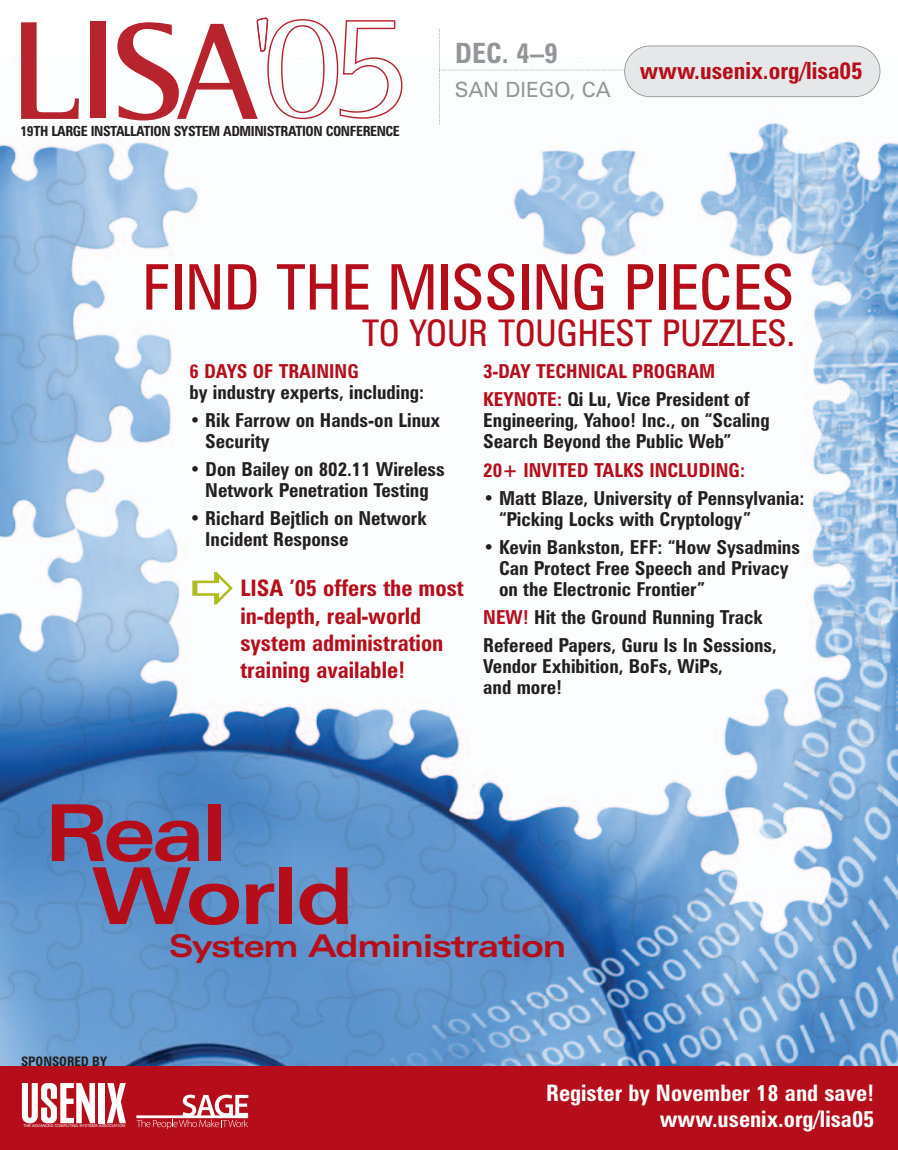
<style>
.page{position:relative;width:898px;height:1150px;background:#fff}
.page>*{position:absolute;margin:0;border:0;box-sizing:border-box;transform-origin:0 0}
.t1{font:700 expanded 78.75px "Zurich BT";letter-spacing:-.035em;color:#b50e1a}
.t2{font:condensed 63px "Zurich BT";color:#b50e1a}
.t3{font:condensed 36.75px "Zurich BT";color:#b50e1a}
.t4{font:700 expanded 31.5px "Zurich BT";letter-spacing:-.035em;color:#b50e1a}
.t5{font:700 condensed 28px "Zurich BT";color:#939598}
.t6{font:700 condensed 23.62px "Zurich BT";color:#b50e1a}
.t7{font:700 condensed 22.75px/27.3px "Zurich BT";color:#b50e1a}
.t8{font:700 condensed 22.75px/26.2px "Zurich BT";color:#fff;text-align:right}
.t9{font:21px "Zurich BT";color:#939598}
.t10{font:700 condensed 19.25px/21px "Zurich BT";color:#231f20}
.t11{font:700 condensed 19.25px/28px "Zurich BT";color:#b50e1a}
.t12{font:700 condensed 14px "Zurich BT";letter-spacing:-.03em;color:#231f20}
.t13{font:700 condensed 13.12px "Zurich BT";color:#231f20}
.t14{font:3.85px "Helvetica";color:#fff}
.s1{color:#231f20}
.s2{color:#b50e1a}
</style>
<div class="page">
<img style="left:0;top:57px;width:898px;height:1009px">
<svg style="left:21px;top:22px;width:58px;height:97px"></svg>
<div style="left:90px;top:22px;width:15px;height:96px;background:#b7242e"></div>
<svg style="left:117px;top:18px;width:285px;height:102px"></svg>
<div style="left:0;top:1066px;width:898px;height:84px;background:#b50e1a"></div>
<svg style="left:439px;top:29px;width:245px;height:95px"></svg>
<div style="left:624px;top:46px;width:256px;height:51px;background:#e6e7e9;border-radius:25px"></div>
<div style="left:624px;top:46px;width:256px;height:51px;border:2px solid #939598;border-radius:26px"></div>
<svg style="left:22px;top:1083px;width:73px;height:40px"></svg>
<div style="left:99px;top:1083px;width:6px;height:40px;background:#fff"></div>
<svg style="left:107px;top:1083px;width:19px;height:40px"></svg>
<svg style="left:136px;top:1094px;width:112px;height:35px"></svg>
<svg style="left:192px;top:572px;width:41px;height:32px"></svg>
<p class="t12" style="left:20px;top:126px;width:381px">19TH LARGE INSTALLATION SYSTEM ADMINISTRATION CONFERENCE</p>
<h3 class="t5" style="left:455px;top:43px;width:104px">DEC. 4–9</h3>
<p class="t9" style="left:455px;top:82px;width:157px">SAN DIEGO, CA</p>
<p class="t6" style="left:640px;top:62px;width:224px">www.usenix.org/lisa05</p>
<h2 class="t2" style="left:142px;top:264px;width:654px">FIND THE MISSING PIECES</h2>
<h3 class="t3" style="left:362px;top:320px;width:434px">TO YOUR TOUGHEST PUZZLES.</h3>
<p class="t11" style="left:189px;top:359px;width:171px">6 DAYS OF TRAINING</p>
<p class="t10" style="left:189px;top:383px;width:236px">by industry experts, including:</p>
<p class="t10" style="left:205px;top:411px;width:236px;text-indent:-16px">• Rik Farrow on Hands-on Linux<br>Security</p>
<p class="t10" style="left:189px;top:460px;width:257px;text-align:center">• Don Bailey on 802.11 Wireless<br>Network Penetration Testing</p>
<p class="t10" style="left:205px;top:509px;width:223px;text-indent:-16px">• Richard Bejtlich on Network<br>Incident Response</p>
<p class="t7" style="left:240px;top:576px;width:225px">LISA ’05 offers the most in-depth, real-world system administration training available!</p>
<p class="t11" style="left:483px;top:359px;width:268px">3-DAY TECHNICAL PROGRAM<br>KEYNOTE: <span class="s1">Qi Lu, Vice President of</span></p>
<p class="t10" style="left:483px;top:412px;width:288px">Engineering, Yahoo! Inc., on “Scaling<br>Search Beyond the Public Web”</p>
<p class="t11" style="left:483px;top:457px;width:263px">20+ INVITED TALKS INCLUDING:</p>
<p class="t10" style="left:499px;top:489px;width:307px;text-indent:-16px">• Matt Blaze, University of Pennsylvania: “Picking Locks with Cryptology”</p>
<p class="t10" style="left:499px;top:538px;width:302px;text-indent:-16px">• Kevin Bankston, EFF: “How Sysadmins<br>Can Protect Free Speech and Privacy on the Electronic Frontier”</p>
<p class="t10" style="left:483px;top:605px;width:295px;line-height:28px"><span class="s2">NEW!</span> Hit the Ground Running Track<br>Refereed Papers, Guru Is In Sessions,</p>
<p class="t10" style="left:483px;top:657px;width:241px">Vendor Exhibition, BoFs, WiPs, and more!</p>
<h1 class="t1" style="left:44px;top:804px;width:185px">Real</h1>
<h1 class="t1" style="left:91px;top:867px;width:264px">World</h1>
<p class="t13" style="left:21px;top:1057px;width:88px">SPONSORED BY</p>
<p class="t14" style="left:23px;top:1124px;width:103px">THE ADVANCED COMPUTING SYSTEMS ASSOCIATION</p>
<h3 class="t4" style="left:169px;top:935px;width:399px">System Administration</h3>
<p class="t8" style="left:546px;top:1082px;width:330px">Register by November 18 and save! www.usenix.org/lisa05</p>
</div>
